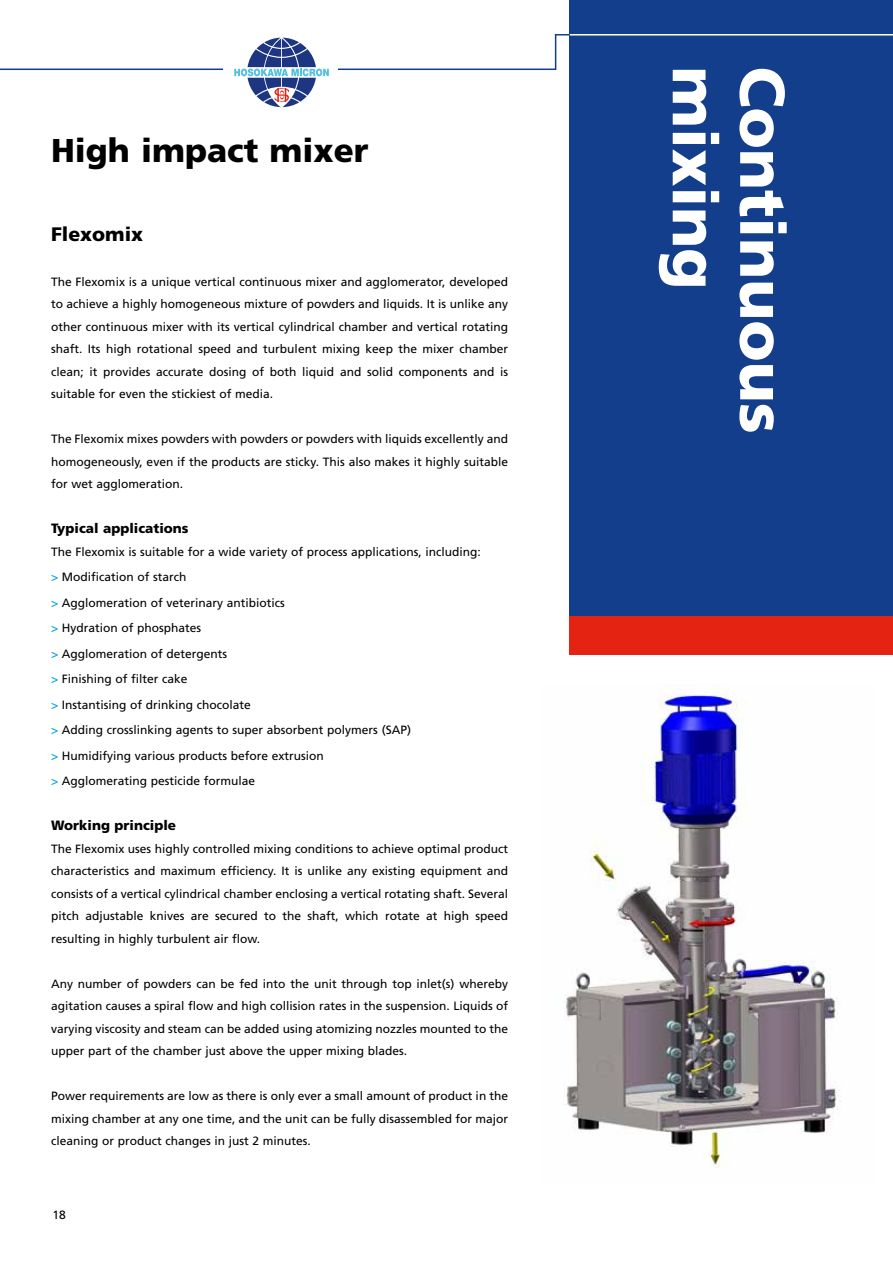
<style>
.page{position:relative;width:893px;height:1263px;background:#fff}
.page>*{position:absolute;margin:0;border:0;box-sizing:border-box;transform-origin:0 0}
.t1{font:900 63px "Frutiger";color:#fff}
.t2{font:900 33px "Frutiger";color:#000}
.t3{font:900 19.5px "Frutiger";color:#000}
.t4{font:900 13.5px "Frutiger";color:#000}
.t5{font:12px/22.5px "Frutiger";color:#000;text-align:justify}
.s1{color:#009fe3}
</style>
<div class="page">
<div style="left:570px;top:0;width:323px;height:653px;background:#123e8c"></div>
<div style="left:570px;top:616px;width:323px;height:38px;background:#e42313"></div>
<hr style="left:555px;top:34px;width:338px;height:2px;background:#123e8c">
<hr style="left:0;top:69px;width:556px;height:1px;background:#123e8c">
<hr style="left:555px;top:34px;width:1px;height:36px;background:#123e8c">
<hr style="left:570px;top:34px;width:323px;height:2px;background:#fff">
<div style="left:223px;top:21px;width:115px;height:101px;background:#fff"></div>
<svg style="left:234px;top:38px;width:95px;height:69px"></svg>
<img style="left:564px;top:685px;width:277px;height:483px">
<h2 class="t2" style="left:51px;top:131px;width:319px">High impact mixer</h2>
<h3 class="t3" style="left:51px;top:222px;width:94px">Flexomix</h3>
<p class="t5" style="left:51px;top:270px;width:459px">The Flexomix is a unique vertical continuous mixer and agglomerator, developed to achieve a highly homogeneous mixture of powders and liquids. It is unlike any other continuous mixer with its vertical cylindrical chamber and vertical rotating shaft. Its high rotational speed and turbulent mixing keep the mixer chamber clean; it provides accurate dosing of both liquid and solid components and is suitable for even the stickiest of media.</p>
<p class="t5" style="left:51px;top:427px;width:459px">The Flexomix mixes powders with powders or powders with liquids excellently and homogeneously, even if the products are sticky. This also makes it highly suitable for wet agglomeration.</p>
<p class="t4" style="left:51px;top:520px;width:139px">Typical applications</p>
<p class="t5" style="left:51px;top:538px;width:431px;line-height:25.5px;text-align:left">The Flexomix is suitable for a wide variety of process applications, including: <span class="s1">&gt;</span> Modification of starch<br><span class="s1">&gt;</span> Agglomeration of veterinary antibiotics<br><span class="s1">&gt;</span> Hydration of phosphates<br><span class="s1">&gt;</span> Agglomeration of detergents<br><span class="s1">&gt;</span> Finishing of filter cake<br><span class="s1">&gt;</span> Instantising of drinking chocolate<br><span class="s1">&gt;</span> Adding crosslinking agents to super absorbent polymers (SAP)<br><span class="s1">&gt;</span> Humidifying various products before extrusion<br><span class="s1">&gt;</span> Agglomerating pesticide formulae</p>
<p class="t4" style="left:51px;top:817px;width:127px">Working principle</p>
<p class="t5" style="left:51px;top:837px;width:459px">The Flexomix uses highly controlled mixing conditions to achieve optimal product characteristics and maximum efficiency. It is unlike any existing equipment and consists of a vertical cylindrical chamber enclosing a vertical rotating shaft. Several pitch adjustable knives are secured to the shaft, which rotate at high speed resulting in highly turbulent air flow.</p>
<p class="t5" style="left:51px;top:972px;width:459px">Any number of powders can be fed into the unit through top inlet(s) whereby agitation causes a spiral flow and high collision rates in the suspension. Liquids of varying viscosity and steam can be added using atomizing nozzles mounted to the upper part of the chamber just above the upper mixing blades.</p>
<p class="t5" style="left:51px;top:1084px;width:459px">Power requirements are low as there is only ever a small amount of product in the mixing chamber at any one time, and the unit can be fully disassembled for major cleaning or product changes in just 2 minutes.</p>
<p class="t5" style="left:53px;top:1203px;width:15px">18</p>
<h1 class="t1" style="left:733px;top:66px;width:225px;rotate:90deg">mixing</h1>
<h1 class="t1" style="left:800px;top:66px;width:369px;rotate:90deg">Continuous</h1>
</div>
